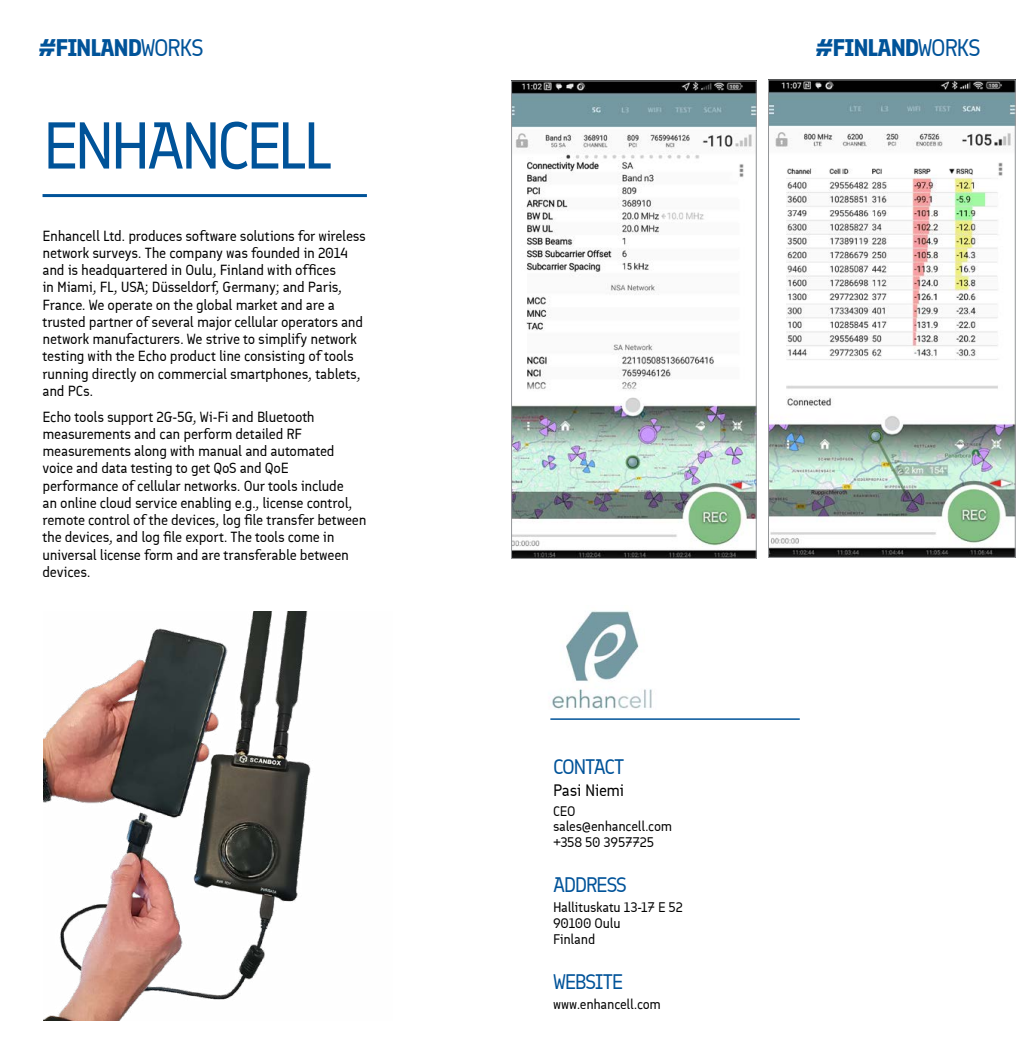
<style>
.page{position:relative;width:1021px;height:1063px;background:#fff}
.page>*{position:absolute;margin:0;border:0;box-sizing:border-box;transform-origin:0 0}
.t1{font:66px "Finlandica";letter-spacing:-.07em;color:#005399}
.t2{font:700 24px "Finlandica";letter-spacing:-.055em;color:#005399}
.t3{font:21px "Finlandica";letter-spacing:-.06em;color:#005399}
.t4{font:16.5px "Finlandica";letter-spacing:-.03em;color:#000}
.Body_text{font:14.7px/17.2px "Finlandica";letter-spacing:-.02em;color:#000}
.Contact{font:13.8px/15.8px "Finlandica";letter-spacing:-.02em;color:#000}
.s1{font-weight:400}
</style>
<div class="page">
<hr style="left:550px;top:718px;width:249px;height:2px;background:#005399">
<img style="left:513px;top:83px;width:241px;height:474px">
<div style="left:511px;top:81px;width:245px;height:478px;border:1px solid #939598"></div>
<img style="left:770px;top:82px;width:243px;height:474px">
<div style="left:768px;top:80px;width:247px;height:478px;border:1px solid #939598"></div>
<img style="left:44px;top:612px;width:267px;height:408px">
<img style="left:552px;top:610px;width:100px;height:99px">
<hr style="left:43px;top:194px;width:324px;height:3px;background:#005399">
<h2 class="t2" style="left:38px;top:33px;width:167px">#FINLAND<span class="s1">WORKS</span></h2>
<h2 class="t2" style="left:815px;top:33px;width:167px">#FINLAND<span class="s1">WORKS</span></h2>
<h1 class="t1" style="left:43px;top:106px;width:291px">ENHANCELL</h1>
<p class="Body_text" style="left:43px;top:227px;width:325px">Enhancell Ltd. produces software solutions for wireless network surveys. The company was founded in 2014 and is headquartered in Oulu, Finland with offices<br>in Miami, FL, USA; Düsseldorf, Germany; and Paris, France. We operate on the global market and are a trusted partner of several major cellular operators and network manufacturers. We strive to simplify network testing with the Echo product line consisting of tools running directly on commercial smartphones, tablets, and PCs.</p>
<p class="Body_text" style="left:43px;top:408px;width:325px">Echo tools support 2G-5G, Wi-Fi and Bluetooth measurements and can perform detailed RF measurements along with manual and automated voice and data testing to get QoS and QoE performance of cellular networks. Our tools include<br>an online cloud service enabling e.g., license control, remote control of the devices, log file transfer between the devices, and log file export. The tools come in universal license form and are transferable between devices.</p>
<h2 class="t3" style="left:553px;top:754px;width:73px">CONTACT</h2>
<h2 class="t4" style="left:553px;top:780px;width:73px">Pasi Niemi</h2>
<p class="Contact" style="left:553px;top:803px;width:121px">CEO sales@enhancell.com +358 50 3957725</p>
<h2 class="t3" style="left:553px;top:873px;width:75px">ADDRESS</h2>
<p class="Contact" style="left:553px;top:900px;width:131px">Hallituskatu 13-17 E 52<br>90100 Oulu<br>Finland</p>
<h2 class="t3" style="left:553px;top:969px;width:72px">WEBSITE</h2>
<p class="Contact" style="left:553px;top:997px;width:110px">www.enhancell.com</p>
</div>
